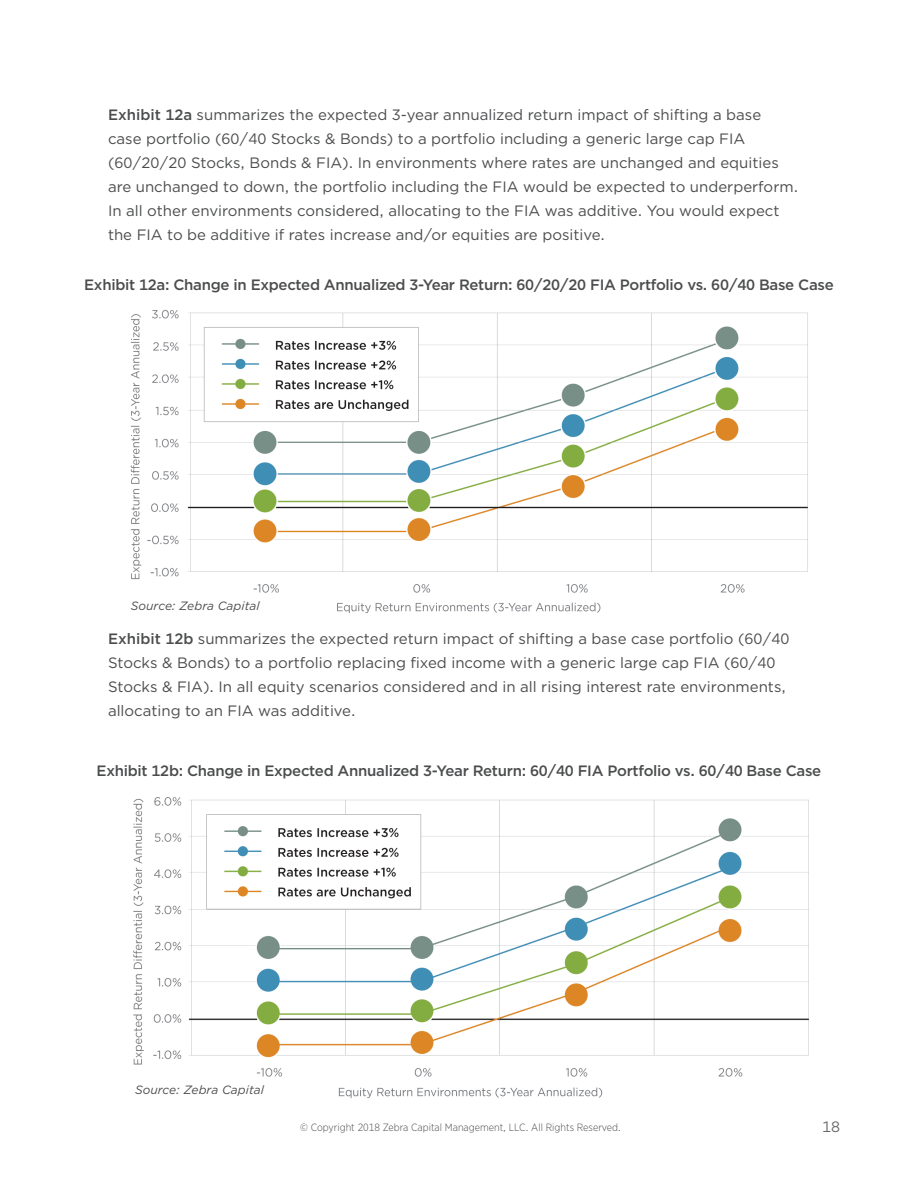
<style>
.page{position:relative;width:918px;height:1188px;background:#fff}
.page>*{position:absolute;margin:0;border:0;box-sizing:border-box;transform-origin:0 0}
.t1{font:15px/24px "Gotham";color:#4b4c4d}
.t2{font:500 15px "Gotham";letter-spacing:-.02em;color:#4b4c4d}
.t3{font:15px "Gotham";color:#69696c}
.t4{font:italic 12px "Gotham";letter-spacing:.005em;color:#4b4c4d}
.t5{font:300 10.5px "Gotham Narrow";color:#4b4c4d}
.s1{font-weight:500}
</style>
<div class="page">
<img style="left:130px;top:309px;width:678px;height:305px">
<img style="left:133px;top:797px;width:676px;height:301px">
<p class="t1" style="left:108px;top:102px;width:692px"><span class="s1">Exhibit 12a</span> summarizes the expected 3-year annualized return impact of shifting a base case portfolio (60/40 Stocks &amp; Bonds) to a portfolio including a generic large cap FIA (60/20/20 Stocks, Bonds &amp; FIA). In environments where rates are unchanged and equities are unchanged to down, the portfolio including the FIA would be expected to underperform.<br>In all other environments considered, allocating to the FIA was additive. You would expect the FIA to be additive if rates increase and/or equities are positive.</p>
<p class="t2" style="left:84px;top:275px;width:751px">Exhibit 12a: Change in Expected Annualized 3-Year Return: 60/20/20 FIA Portfolio vs. 60/40 Base Case</p>
<p class="t4" style="left:131px;top:598px;width:131px">Source: Zebra Capital</p>
<p class="t1" style="left:108px;top:626px;width:683px"><span class="s1">Exhibit 12b</span> summarizes the expected return impact of shifting a base case portfolio (60/40<br>Stocks &amp; Bonds) to a portfolio replacing fixed income with a generic large cap FIA (60/40<br>Stocks &amp; FIA). In all equity scenarios considered and in all rising interest rate environments, allocating to an FIA was additive.</p>
<p class="t2" style="left:97px;top:761px;width:726px">Exhibit 12b: Change in Expected Annualized 3-Year Return: 60/40 FIA Portfolio vs. 60/40 Base Case</p>
<p class="t4" style="left:135px;top:1082px;width:131px">Source: Zebra Capital</p>
<p class="t5" style="left:300px;top:1121px;width:322px">© Copyright 2018 Zebra Capital Management, LLC. All Rights Reserved.</p>
<p class="t3" style="left:822px;top:1117px;width:19px">18</p>
</div>
